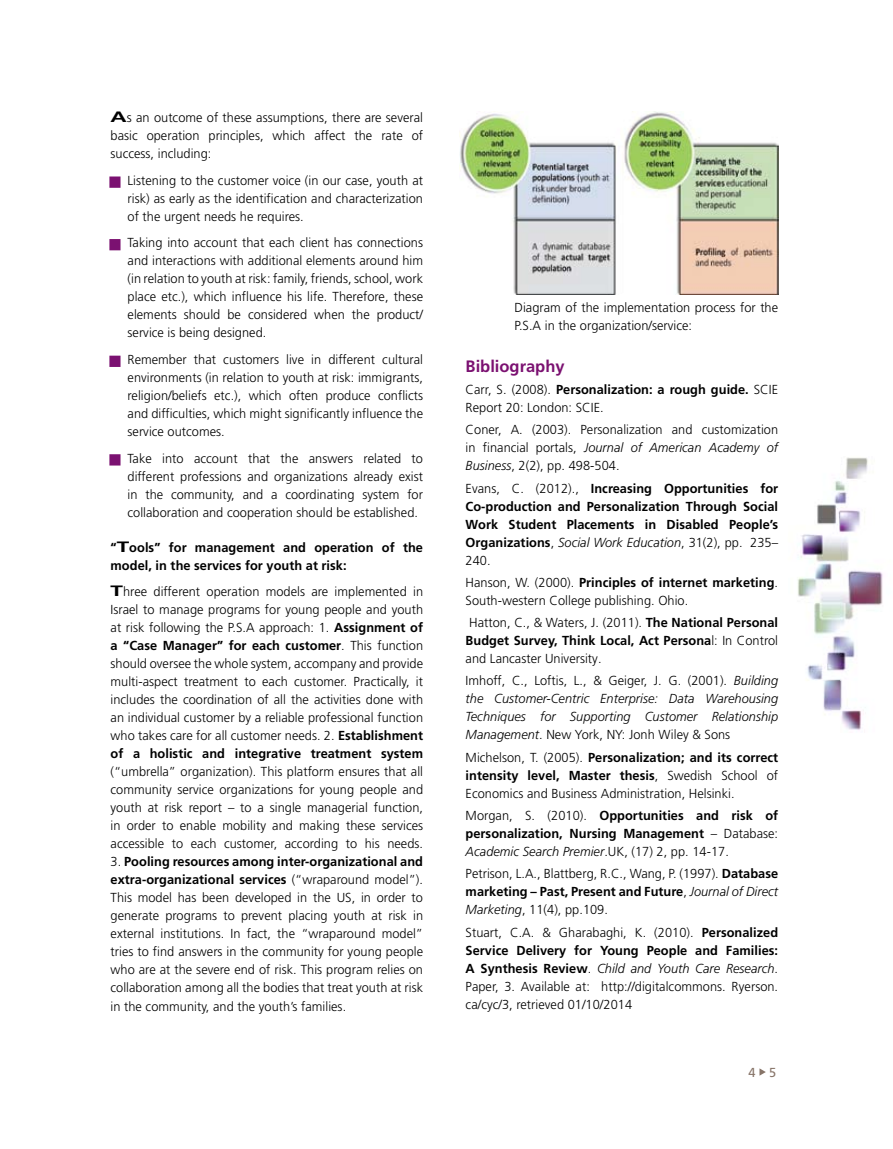
<style>
.page{position:relative;width:893px;height:1149px;background:#fff}
.page>*{position:absolute;margin:0;border:0;box-sizing:border-box;transform-origin:0 0}
.t1{font:700 16.5px "Frutiger";color:#7b1171}
.t2{font:300 13.05px/18px "Frutiger";letter-spacing:.005em;color:#000;text-align:justify}
.t3{font:700 13.05px/18px "Frutiger";letter-spacing:.005em;color:#000;text-align:justify}
.t4{font:italic 300 13.05px/18px "Frutiger";letter-spacing:.005em;color:#000;text-align:justify}
.t5{font:13.05px "Frutiger";color:#877468}
.s1{font-weight:700;font-size:15px}
.s2{font-size:15px}
.s3{font-weight:700}
.s4{font-style:italic}
.s5{font-weight:300}
.s6{font-weight:300;font-style:italic}
.s7{font-style:normal}
</style>
<div class="page">
<svg style="left:759px;top:1068px;width:7px;height:7px"></svg>
<img style="left:797px;top:457px;width:86px;height:273px">
<div style="left:109px;top:176px;width:12px;height:12px;border:3px solid #7b1171"></div>
<div style="left:109px;top:239px;width:12px;height:11px;border:3px solid #7b1171"></div>
<div style="left:109px;top:355px;width:12px;height:12px;border:3px solid #7b1171"></div>
<div style="left:109px;top:454px;width:12px;height:11px;border:3px solid #7b1171"></div>
<img style="left:460px;top:112px;width:318px;height:182px">
<svg style="left:111px;top:178px;width:8px;height:8px"></svg>
<svg style="left:111px;top:240px;width:8px;height:9px"></svg>
<svg style="left:111px;top:357px;width:8px;height:8px"></svg>
<svg style="left:111px;top:455px;width:8px;height:9px"></svg>
<p class="t2" style="left:111px;top:109px;width:314px"><span class="s1">A</span>s an outcome of these assumptions, there are several basic operation principles, which affect the rate of success, including:</p>
<p class="t2" style="left:128px;top:171px;width:297px">Listening to the customer voice (in our case, youth at risk) as early as the identification and characterization of the urgent needs he requires.</p>
<p class="t2" style="left:128px;top:234px;width:297px">Taking into account that each client has connections and interactions with additional elements around him (in relation to youth at risk: family, friends, school, work place etc.), which influence his life. Therefore, these elements should be considered when the product/ service is being designed.</p>
<p class="t2" style="left:128px;top:350px;width:297px">Remember that customers live in different cultural environments (in relation to youth at risk: immigrants, religion/beliefs etc.), which often produce conflicts and difficulties, which might significantly influence the service outcomes.</p>
<p class="t2" style="left:128px;top:449px;width:297px">Take into account that the answers related to different professions and organizations already exist in the community, and a coordinating system for collaboration and cooperation should be established.</p>
<p class="t3" style="left:111px;top:538px;width:314px">“<span class="s2">T</span>ools” for management and operation of the model, in the services for youth at risk:</p>
<p class="t2" style="left:111px;top:582px;width:314px"><span class="s1">T</span>hree different operation models are implemented in Israel to manage programs for young people and youth at risk following the P.S.A approach: 1. <span class="s3">Assignment of a “Case Manager” for each customer</span>. This function should oversee the whole system, accompany and provide multi-aspect treatment to each customer. Practically, it includes the coordination of all the activities done with an individual customer by a reliable professional function who takes care for all customer needs. 2. <span class="s3">Establishment of a holistic and integrative treatment system</span></p>
<p class="t2" style="left:111px;top:762px;width:314px">(“umbrella” organization). This platform ensures that all community service organizations for young people and youth at risk report – to a single managerial function, in order to enable mobility and making these services accessible to each customer, according to his needs.</p>
<p class="t2" style="left:111px;top:852px;width:314px">3. <span class="s3">Pooling resources among inter-organizational and extra-organizational services</span> (“wraparound model”).<br>This model has been developed in the US, in order to generate programs to prevent placing youth at risk in external institutions. In fact, the “wraparound model” tries to find answers in the community for young people who are at the severe end of risk. This program relies on collaboration among all the bodies that treat youth at risk in the community, and the youth’s families.</p>
<p class="t2" style="left:514px;top:299px;width:265px">Diagram of the implementation process for the<br>P.S.A in the organization/service:</p>
<p class="t1" style="left:466px;top:356px;width:101px">Bibliography</p>
<p class="t2" style="left:466px;top:380px;width:314px">Carr, S. (2008). <span class="s3">Personalization: a rough guide.</span> SCIE<br>Report 20: London: SCIE.</p>
<p class="t2" style="left:466px;top:420px;width:314px">Coner, A. (2003). Personalization and customization in financial portals, <span class="s4">Journal of American Academy of Business</span>, 2(2), pp. 498-504.</p>
<p class="t3" style="left:466px;top:479px;width:314px"><span class="s5">Evans, C. (2012).,</span> Increasing Opportunities for Co-production and Personalization Through Social Work Student Placements in Disabled People’s Organizations<span class="s5">,</span> <span class="s6">Social Work Education</span><span class="s5">, 31(2), pp. 235– 240.</span></p>
<p class="t2" style="left:466px;top:573px;width:314px">Hanson, W. (2000). <span class="s3">Principles of internet marketing</span>.<br>South-western College publishing. Ohio.</p>
<p class="t2" style="left:466px;top:613px;width:314px">Hatton, C., &amp; Waters, J. (2011). <span class="s3">The National Personal Budget Survey, Think Local, Act Persona</span>l: In Control and Lancaster University.</p>
<p class="t4" style="left:466px;top:671px;width:314px"><span class="s7">Imhoff, C., Loftis, L., &amp; Geiger, J. G. (2001).</span> Building the Customer-Centric Enterprise: Data Warehousing Techniques for Supporting Customer Relationship Management<span class="s7">. New York, NY: Jonh Wiley &amp; Sons</span></p>
<p class="t2" style="left:466px;top:748px;width:314px">Michelson, T. (2005). <span class="s3">Personalization; and its correct intensity level, Master thesis</span>, Swedish School of Economics and Business Administration, Helsinki.</p>
<p class="t3" style="left:466px;top:806px;width:314px"><span class="s5">Morgan, S. (2010).</span> Opportunities and risk of personalization, Nursing Management <span class="s5">– Database:<br></span><span class="s6">Academic Search Premier</span><span class="s5">.UK, (17) 2, pp. 14-17.</span></p>
<p class="t2" style="left:466px;top:864px;width:314px">Petrison, L.A., Blattberg, R.C., Wang, P. (1997). <span class="s3">Database marketing – Past, Present and Future</span>, <span class="s4">Journal of Direct Marketing</span>, 11(4), pp.109.</p>
<p class="t2" style="left:466px;top:922px;width:314px">Stuart, C.A. &amp; Gharabaghi, K. (2010). <span class="s3">Personalized Service Delivery for Young People and Families:<br>A Synthesis Review</span>. <span class="s4">Child and Youth Care Research</span>.<br>Paper, 3. Available at: http://digitalcommons. Ryerson. ca/cyc/3, retrieved 01/10/2014</p>
<p class="t5" style="left:748px;top:1063px;width:29px">4 5</p>
</div>
